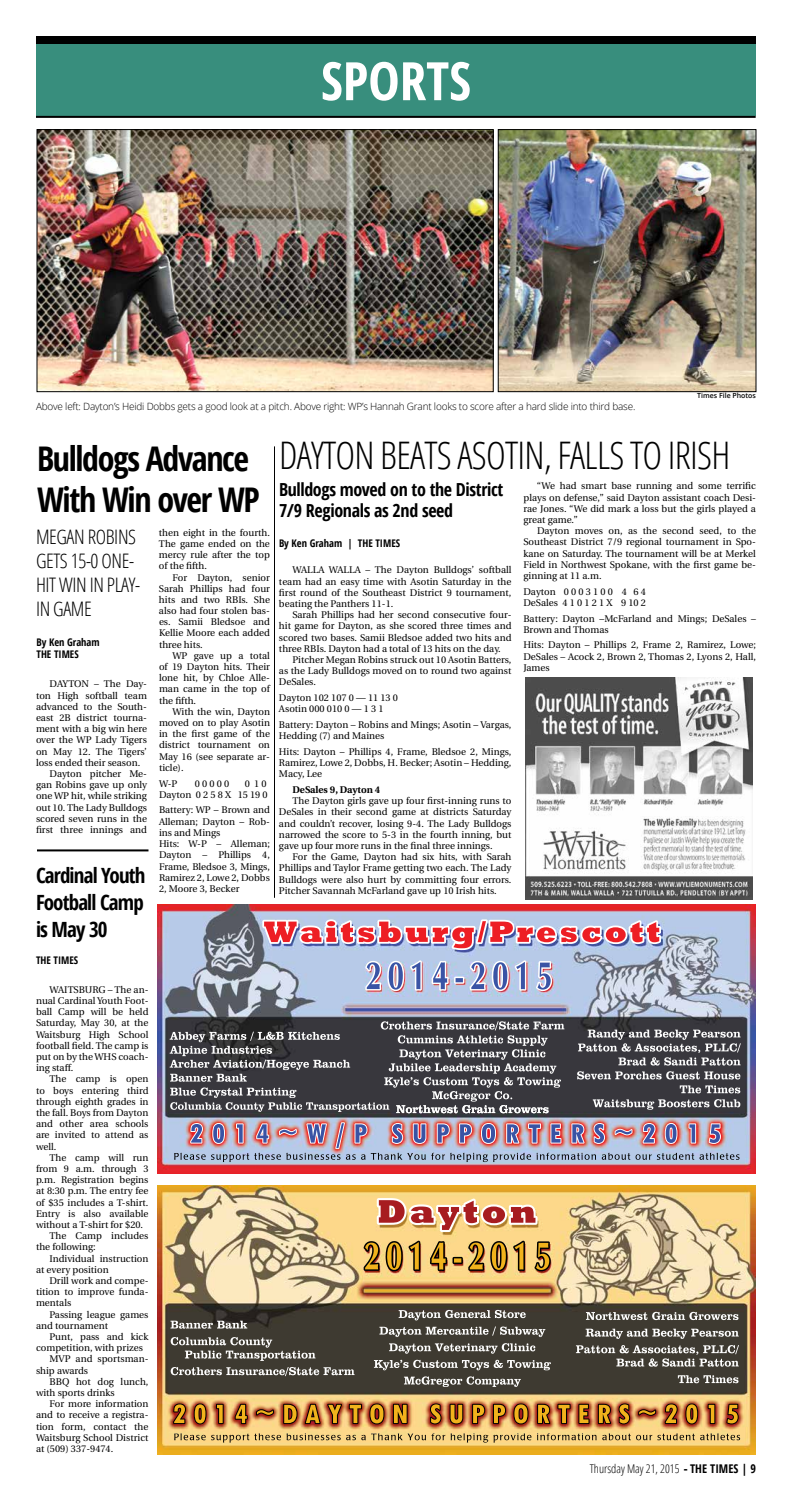
<style>
.page{position:relative;width:792px;height:1512px;background:#fff}
.page>*{position:absolute;margin:0;border:0;box-sizing:border-box;transform-origin:0 0}
.t1{font:700 condensed 53px "Open Sans";color:#fff}
.t2{font:300 condensed 38px "Open Sans";letter-spacing:-.02em;color:#000}
.t3{font:700 condensed 34px/40.8px "Open Sans";letter-spacing:-.04em;color:#000}
.t4{font:700 condensed 21px/27px "Open Sans";letter-spacing:-.04em;color:#000;text-align:justify}
.t5{font:300 condensed 20px/24px "Open Sans";letter-spacing:-.02em;color:#000}
.t6{font:700 condensed 18px/21.6px "Open Sans";letter-spacing:-.02em;color:#000}
.t7{font:300 condensed 12px "Open Sans";color:#000}
.t8{font:700 condensed 10.5px/12.6px "Open Sans";color:#000}
.t9{font:300 10px "Open Sans";letter-spacing:-.02em;color:#000}
.t10{font:9.7px/11.2px "Heuristica";color:#000;text-align:justify}
.t11{font:700 9.7px "Heuristica";color:#000}
.t12{font:600 7px "Open Sans";color:#000}
.s1{font-weight:700;font-stretch:normal}
.s2{font-weight:700}
</style>
<div class="page">
<hr style="left:37px;top:849px;width:111px;height:2px;background:#000">
<div style="left:36px;top:44px;width:720px;height:72px;background:#388e7d"></div>
<div style="left:36px;top:36px;width:720px;height:8px;background:#000"></div>
<img style="left:158px;top:1185px;width:598px;height:269px">
<img style="left:430px;top:1403px;width:268px;height:21px">
<img style="left:386px;top:1241px;width:139px;height:30px">
<img style="left:377px;top:1198px;width:130px;height:27px">
<img style="left:158px;top:905px;width:597px;height:269px">
<img style="left:335px;top:1122px;width:343px;height:27px">
<img style="left:387px;top:960px;width:139px;height:31px">
<img style="left:262px;top:919px;width:253px;height:25px">
<hr style="left:36px;top:116px;width:720px;height:2px;background:#000">
<hr style="left:274px;top:446px;width:1px;height:452px;background:#000">
<img style="left:526px;top:678px;width:226px;height:221px">
<img style="left:500px;top:131px;width:254px;height:259px">
<div style="left:498px;top:129px;width:258px;height:263px;border:1px solid #000"></div>
<img style="left:39px;top:131px;width:453px;height:259px">
<div style="left:37px;top:129px;width:457px;height:263px;border:1px solid #000"></div>
<h1 class="t1" style="left:321px;top:44px;width:152px">SPORTS</h1>
<p class="t9" style="left:36px;top:400px;width:601px">Above left: Dayton’s Heidi Dobbs gets a good look at a pitch. Above right: WP’s Hannah Grant looks to score after a hard slide into third base.</p>
<p class="t12" style="left:697px;top:391px;width:60px">Times File Photos</p>
<h3 class="t3" style="left:37px;top:438px;width:224px">Bulldogs Advance<br>With Win over WP</h3>
<h2 class="t2" style="left:279px;top:430px;width:453px">DAYTON BEATS ASOTIN, FALLS TO IRISH</h2>
<h3 class="t6" style="left:279px;top:478px;width:226px">Bulldogs moved on to the District<br>7/9 Regionals as 2nd seed</h3>
<p class="t10" style="left:523px;top:481px;width:234px;text-indent:14px">“We had smart base running and some terrific plays on defense,” said Dayton assistant coach Desi&shy;rae Jones. “We did mark a loss but the girls played a great game.”</p>
<p class="t10" style="left:524px;top:525px;width:234px;text-indent:14px">Dayton moves on, as the second seed, to the Southeast District 7/9 regional tournament in Spo&shy;kane on Saturday. The tournament will be at Merkel Field in Northwest Spokane, with the first game be&shy;ginning at 11 a.m.</p>
<p class="t10" style="left:524px;top:586px;width:124px">Dayton 0 0 0 3 1 0 0 4 6 4<br>DeSales 4 1 0 1 2 1 X 9 10 2</p>
<p class="t10" style="left:524px;top:613px;width:234px">Battery: Dayton –McFarland and Mings; DeSales –<br>Brown and Thomas</p>
<p class="t10" style="left:524px;top:640px;width:234px">Hits: Dayton – Phillips 2, Frame 2, Ramirez, Lowe; DeSales – Acock 2, Brown 2, Thomas 2, Lyons 2, Hall, James</p>
<p class="t10" style="left:159px;top:527px;width:112px">then eight in the fourth.<br>The game ended on the mercy rule after the top of the fifth.</p>
<p class="t10" style="left:159px;top:572px;width:113px;text-indent:14px">For Dayton, senior Sarah Phillips had four hits and two RBIs. She also had four stolen bas&shy;es. Samii Bledsoe and Kellie Moore each added three hits.</p>
<p class="t10" style="left:159px;top:650px;width:113px;text-indent:14px">WP gave up a total of 19 Dayton hits. Their lone hit, by Chloe Alle&shy;man came in the top of the fifth.</p>
<p class="t10" style="left:159px;top:706px;width:113px;text-indent:14px">With the win, Dayton moved on to play Asotin in the first game of the district tournament on May 16 (see separate ar&shy;ticle).</p>
<p class="t10" style="left:159px;top:778px;width:20px">W-P</p>
<p class="t10" style="left:195px;top:778px;width:36px">0 0 0 0 0</p>
<h3 class="t5" style="left:36px;top:524px;width:102px">MEGAN ROBINS</h3>
<p class="t8" style="left:279px;top:537px;width:123px">By Ken Graham | THE TIMES</p>
<h3 class="t5" style="left:36px;top:548px;width:106px">GETS 15-0 ONE-<br>HIT WIN IN PLAY-<br>IN GAME</h3>
<p class="t10" style="left:279px;top:565px;width:234px;text-indent:14px">WALLA WALLA – The Dayton Bulldogs’ softball team had an easy time with Asotin Saturday in the first round of the Southeast District 9 tournament, beating the Panthers 11-1.</p>
<p class="t10" style="left:279px;top:609px;width:234px;text-indent:14px">Sarah Phillips had her second consecutive four&shy;hit game for Dayton, as she scored three times and scored two bases. Samii Bledsoe added two hits and three RBIs. Dayton had a total of 13 hits on the day.</p>
<p class="t10" style="left:279px;top:654px;width:234px;text-indent:14px">Pitcher Megan Robins struck out 10 Asotin Batters, as the Lady Bulldogs moved on to round two against DeSales.</p>
<p class="t10" style="left:279px;top:692px;width:121px">Dayton 102 107 0 — 11 13 0<br>Asotin 000 010 0 — 1 3 1</p>
<p class="t10" style="left:279px;top:719px;width:234px">Battery: Dayton – Robins and Mings; Asotin – Vargas,<br>Hedding (7) and Maines</p>
<p class="t10" style="left:279px;top:746px;width:234px">Hits: Dayton – Phillips 4, Frame, Bledsoe 2, Mings, Ramirez, Lowe 2, Dobbs, H. Becker; Asotin – Hedding, Macy, Lee</p>
<p class="t11" style="left:292px;top:782px;width:89px">DeSales 9, Dayton 4</p>
<p class="t10" style="left:279px;top:795px;width:234px;text-indent:14px">The Dayton girls gave up four first-inning runs to DeSales in their second game at districts Saturday and couldn’t recover, losing 9-4. The Lady Bulldogs narrowed the score to 5-3 in the fourth inning, but gave up four more runs in the final three innings.</p>
<p class="t10" style="left:279px;top:851px;width:234px;text-indent:14px">For the Game, Dayton had six hits, with Sarah Phillips and Taylor Frame getting two each. The Lady Bulldogs were also hurt by committing four errors.<br>Pitcher Savannah McFarland gave up 10 Irish hits.</p>
<p class="t8" style="left:37px;top:635px;width:65px">By Ken Graham<br>THE TIMES</p>
<p class="t10" style="left:50px;top:679px;width:99px">DAYTON – The Day-</p>
<p class="t10" style="left:36px;top:690px;width:112px">ton High softball team</p>
<p class="t10" style="left:36px;top:701px;width:112px">advanced to the South-</p>
<p class="t10" style="left:36px;top:712px;width:112px">east 2B district tourna-</p>
<p class="t10" style="left:36px;top:723px;width:113px">ment with a big win here</p>
<p class="t10" style="left:36px;top:735px;width:112px">over the WP Lady Tigers</p>
<p class="t10" style="left:36px;top:746px;width:112px">on May 12. The Tigers’</p>
<p class="t10" style="left:36px;top:757px;width:106px">loss ended their season.</p>
<p class="t10" style="left:50px;top:768px;width:99px">Dayton pitcher Me-</p>
<p class="t10" style="left:36px;top:779px;width:112px">gan Robins gave up only</p>
<p class="t10" style="left:36px;top:791px;width:112px">one WP hit, while striking</p>
<p class="t10" style="left:36px;top:802px;width:112px">out 10. The Lady Bulldogs</p>
<p class="t10" style="left:36px;top:813px;width:113px">scored seven runs in the</p>
<p class="t10" style="left:36px;top:824px;width:112px">first three innings and</p>
<p class="t10" style="left:159px;top:778px;width:110px;text-align:right">0 1 0<br>Dayton 0 2 5 8 X 15 19 0</p>
<p class="t10" style="left:159px;top:805px;width:112px">Battery: WP – Brown and Alleman; Dayton – Rob&shy;ins and Mings</p>
<p class="t10" style="left:159px;top:838px;width:113px">Hits: W-P – Alleman; Dayton – Phillips 4, Frame, Bledsoe 3, Mings, Ramirez 2, Lowe 2, Dobbs 2, Moore 3, Becker</p>
<h3 class="t4" style="left:36px;top:861px;width:111px">Cardinal Youth Football Camp is May 30</h3>
<p class="t8" style="left:36px;top:953px;width:44px">THE TIMES</p>
<p class="t10" style="left:36px;top:984px;width:114px;text-indent:14px">WAITSBURG – The an&shy;nual Cardinal Youth Foot&shy;ball Camp will be held Saturday, May 30, at the Waitsburg High School football field. The camp is put on by the WHS coach&shy;ing staff.</p>
<p class="t10" style="left:36px;top:1073px;width:114px;text-indent:14px">The camp is open to boys entering third through eighth grades in the fall. Boys from Dayton and other area schools are invited to attend as well.</p>
<p class="t10" style="left:50px;top:1152px;width:101px">The camp will run</p>
<p class="t10" style="left:36px;top:1163px;width:114px">from 9 a.m. through 3</p>
<p class="t10" style="left:36px;top:1174px;width:114px">p.m. Registration begins</p>
<p class="t10" style="left:36px;top:1186px;width:114px">at 8:30 p.m. The entry fee</p>
<p class="t10" style="left:36px;top:1197px;width:114px">of $35 includes a T-shirt.</p>
<p class="t10" style="left:36px;top:1208px;width:114px">Entry is also available</p>
<p class="t10" style="left:36px;top:1219px;width:109px">without a T-shirt for $20.</p>
<p class="t10" style="left:50px;top:1230px;width:101px">The Camp includes</p>
<p class="t10" style="left:36px;top:1242px;width:61px">the following:</p>
<p class="t10" style="left:50px;top:1253px;width:100px">Individual instruction</p>
<p class="t10" style="left:36px;top:1264px;width:74px">at every position</p>
<p class="t10" style="left:50px;top:1275px;width:100px">Drill work and compe-</p>
<p class="t10" style="left:36px;top:1286px;width:114px">tition to improve funda-</p>
<p class="t10" style="left:36px;top:1297px;width:37px">mentals</p>
<p class="t10" style="left:50px;top:1309px;width:101px">Passing league games</p>
<p class="t10" style="left:36px;top:1320px;width:74px">and tournament</p>
<p class="t10" style="left:50px;top:1331px;width:101px">Punt, pass and kick</p>
<p class="t10" style="left:36px;top:1342px;width:108px">competition, with prizes</p>
<p class="t10" style="left:50px;top:1354px;width:100px">MVP and sportsman-</p>
<p class="t10" style="left:36px;top:1365px;width:54px">ship awards</p>
<p class="t10" style="left:50px;top:1376px;width:101px">BBQ hot dog lunch,</p>
<p class="t10" style="left:36px;top:1387px;width:80px">with sports drinks</p>
<p class="t10" style="left:50px;top:1398px;width:101px">For more information</p>
<p class="t10" style="left:36px;top:1410px;width:114px">and to receive a registra-</p>
<p class="t10" style="left:36px;top:1421px;width:114px">tion form, contact the</p>
<p class="t10" style="left:36px;top:1432px;width:114px">Waitsburg School District</p>
<p class="t10" style="left:36px;top:1443px;width:79px">at (509) 337-9474.</p>
<p class="t7" style="left:590px;top:1461px;width:168px">Thursday May 21, 2015 <span class="s1">-</span> <span class="s2">THE TIMES | 9</span></p>
</div>
